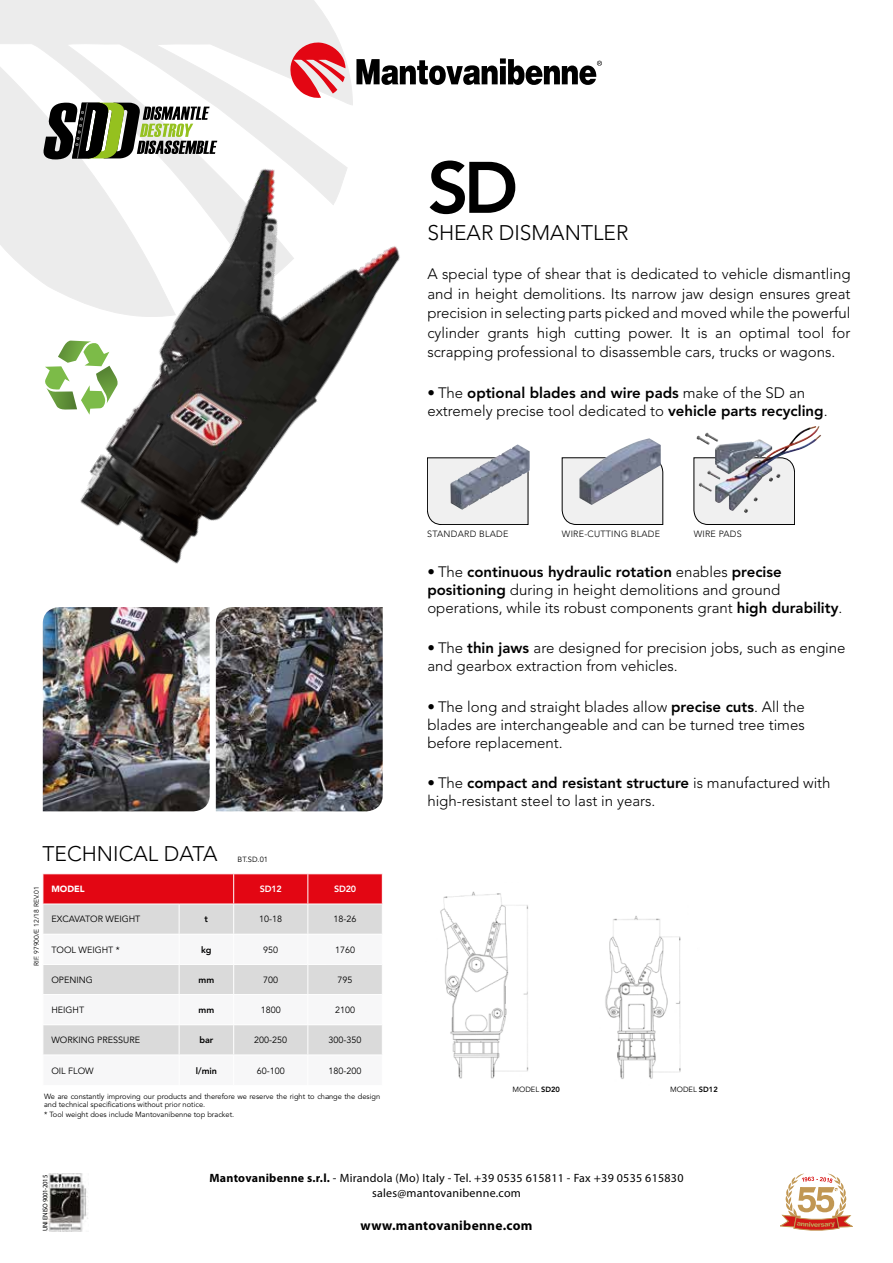
<style>
.page{position:relative;width:893px;height:1263px;background:#fff}
.page>*{position:absolute;margin:0;border:0;box-sizing:border-box;transform-origin:0 0}
.t1{font:800 72px "Avenir LT Std";color:#000}
.t2{font:300 21px "Avenir LT Std";color:#000}
.t3{font:300 15px/18px "Avenir LT Std";color:#000}
.t4{font:700 13.5px "Myriad Pro";letter-spacing:.02em;color:#000}
.t5{font:12px/15px "Myriad Pro";letter-spacing:.02em;color:#000;text-align:center}
.t6{font:9px "Avenir LT Std";color:#000}
.t7{font:300 9px "Avenir LT Std";letter-spacing:.025em;color:#000}
.t8{font:800 9px "Avenir LT Std";color:#000}
.t9{font:800 9px "Avenir LT Std";letter-spacing:-.02em;color:#fff}
.t10{font:900 9px "Avenir LT Std";color:#fff}
.t11{font:7.5px/8.2px "Avenir LT Std";color:#000}
.t12{font:6.75px "Avenir LT Std";color:#000}
.t13{font:6.75px "Myriad Pro";letter-spacing:-.045em;color:#000}
.s1{font-weight:800}
.s2{font-weight:700}
</style>
<div class="page">
<svg style="left:0;top:0;width:353px;height:115px"></svg>
<svg style="left:289px;top:41px;width:56px;height:58px;background:#e97f85"></svg>
<svg style="left:356px;top:58px;width:246px;height:27px"></svg>
<svg style="left:781px;top:1174px;width:72px;height:57px"></svg>
<img style="left:46px;top:1173px;width:42px;height:58px">
<img style="left:43px;top:634px;width:167px;height:177px">
<img style="left:216px;top:634px;width:167px;height:177px">
<svg style="left:43px;top:103px;width:174px;height:12px"></svg>
<img style="left:0;top:115px;width:400px;height:519px">
<svg style="left:44px;top:874px;width:338px;height:30px;background:#e30d19"></svg>
<div style="left:44px;top:905px;width:338px;height:29px;background:#dadada"></div>
<svg style="left:44px;top:965px;width:338px;height:89px;fill:#dadada"></svg>
<hr style="left:233px;top:874px;width:1px;height:30px;background:#fff">
<hr style="left:307px;top:874px;width:1px;height:30px;background:#fff">
<hr style="left:179px;top:904px;width:1px;height:30px;background:#fff">
<hr style="left:233px;top:904px;width:1px;height:30px;background:#fff">
<hr style="left:307px;top:904px;width:1px;height:30px;background:#fff">
<hr style="left:43px;top:994px;width:136px;height:1px;background:#fff">
<hr style="left:43px;top:1024px;width:136px;height:1px;background:#fff">
<svg style="left:43px;top:965px;width:1px;height:89px"></svg>
<hr style="left:179px;top:994px;width:55px;height:1px;background:#fff">
<hr style="left:179px;top:1024px;width:55px;height:1px;background:#fff">
<svg style="left:179px;top:965px;width:1px;height:89px"></svg>
<hr style="left:234px;top:994px;width:74px;height:1px;background:#fff">
<hr style="left:234px;top:1024px;width:74px;height:1px;background:#fff">
<svg style="left:233px;top:965px;width:1px;height:89px"></svg>
<hr style="left:308px;top:994px;width:75px;height:1px;background:#fff">
<hr style="left:308px;top:1024px;width:75px;height:1px;background:#fff">
<svg style="left:307px;top:965px;width:1px;height:89px"></svg>
<img style="left:440px;top:891px;width:89px;height:188px">
<img style="left:605px;top:916px;width:76px;height:163px">
<svg style="left:693px;top:457px;width:102px;height:68px"></svg>
<img style="left:696px;top:426px;width:125px;height:85px">
<svg style="left:427px;top:457px;width:101px;height:68px"></svg>
<img style="left:450px;top:444px;width:80px;height:66px">
<svg style="left:562px;top:457px;width:101px;height:68px"></svg>
<img style="left:579px;top:438px;width:82px;height:67px">
<h1 class="t1" style="left:427px;top:145px;width:92px">SD</h1>
<h2 class="t2" style="left:427px;top:220px;width:203px">SHEAR DISMANTLER</h2>
<p class="t3" style="left:427px;top:264px;width:425px;line-height:19.5px;text-align:justify">A special type of shear that is dedicated to vehicle dismantling and in height demolitions. Its narrow jaw design ensures great precision in selecting parts picked and moved while the powerful cylinder grants high cutting power. It is an optimal tool for scrapping professional to disassemble cars, trucks or wagons.</p>
<p class="t3" style="left:427px;top:383px;width:402px">• The <span class="s1">optional blades and wire pads</span> make of the SD an extremely precise tool dedicated to <span class="s1">vehicle parts recycling</span>.</p>
<p class="t7" style="left:427px;top:528px;width:83px">STANDARD BLADE</p>
<p class="t7" style="left:562px;top:528px;width:100px">WIRE-CUTTING BLADE</p>
<p class="t7" style="left:694px;top:528px;width:49px">WIRE PADS</p>
<h2 class="t2" style="left:43px;top:841px;width:176px">TECHNICAL DATA</h2>
<p class="t11" style="left:238px;top:855px;width:32px">BT.SD.01</p>
<p class="t12" style="left:33px;top:966px;width:81px;rotate:-90deg">RIF. 97900/E 12/18 REV.01</p>
<p class="t10" style="left:51px;top:884px;width:35px">MODEL</p>
<p class="t9" style="left:260px;top:884px;width:24px">SD12</p>
<p class="t9" style="left:334px;top:884px;width:24px">SD20</p>
<p class="t6" style="left:51px;top:914px;width:91px">EXCAVATOR WEIGHT</p>
<p class="t8" style="left:205px;top:914px;width:5px">t</p>
<p class="t6" style="left:259px;top:914px;width:25px">10-18</p>
<p class="t6" style="left:334px;top:914px;width:25px">18-26</p>
<p class="t6" style="left:51px;top:944px;width:70px">TOOL WEIGHT *</p>
<p class="t8" style="left:201px;top:944px;width:12px">kg</p>
<p class="t6" style="left:263px;top:944px;width:17px">950</p>
<p class="t6" style="left:335px;top:944px;width:22px">1760</p>
<p class="t6" style="left:51px;top:974px;width:43px">OPENING</p>
<p class="t8" style="left:199px;top:974px;width:17px">mm</p>
<p class="t6" style="left:263px;top:974px;width:17px">700</p>
<p class="t6" style="left:338px;top:974px;width:17px">795</p>
<p class="t6" style="left:51px;top:1005px;width:34px">HEIGHT</p>
<p class="t8" style="left:199px;top:1004px;width:17px">mm</p>
<p class="t6" style="left:261px;top:1005px;width:22px">1800</p>
<p class="t6" style="left:335px;top:1005px;width:22px">2100</p>
<p class="t6" style="left:51px;top:1035px;width:90px">WORKING PRESSURE</p>
<p class="t8" style="left:199px;top:1035px;width:16px">bar</p>
<p class="t6" style="left:254px;top:1035px;width:35px">200-250</p>
<p class="t6" style="left:329px;top:1035px;width:35px">300-350</p>
<p class="t6" style="left:51px;top:1065px;width:44px">OIL FLOW</p>
<p class="t8" style="left:196px;top:1065px;width:23px">l/min</p>
<p class="t6" style="left:257px;top:1065px;width:30px">60-100</p>
<p class="t6" style="left:329px;top:1065px;width:35px">180-200</p>
<p class="t11" style="left:44px;top:1092px;width:338px">We are constantly improving our products and therefore we reserve the right to change the design and technical specifications without prior notice.</p>
<p class="t11" style="left:44px;top:1110px;width:192px">* Tool weight does include Mantovanibenne top bracket.</p>
<p class="t3" style="left:427px;top:563px;width:416px">• The <span class="s1">continuous hydraulic rotation</span> enables <span class="s1">precise positioning</span> during in height demolitions and ground operations, while its robust components grant <span class="s1">high durability</span>.</p>
<p class="t3" style="left:427px;top:639px;width:420px">• The <span class="s1">thin jaws</span> are designed for precision jobs, such as engine and gearbox extraction from vehicles.</p>
<p class="t3" style="left:427px;top:697px;width:379px;text-align:justify">• The long and straight blades allow <span class="s1">precise cuts</span>. All the blades are interchangeable and can be turned tree times before replacement.</p>
<p class="t3" style="left:427px;top:774px;width:405px">• The <span class="s1">compact and resistant structure</span> is manufactured with high-resistant steel to last in years.</p>
<p class="t11" style="left:512px;top:1085px;width:49px">MODEL <span class="s1">SD20</span></p>
<p class="t11" style="left:670px;top:1085px;width:49px">MODEL <span class="s1">SD12</span></p>
<p class="t13" style="left:41px;top:1231px;width:58px;rotate:-90deg">UNI EN ISO 9001-2015</p>
<p class="t5" style="left:209px;top:1170px;width:475px"><span class="s2">Mantovanibenne s.r.l.</span> - Mirandola (Mo) Italy - Tel. +39 0535 615811 - Fax +39 0535 615830 sales@mantovanibenne.com</p>
<p class="t4" style="left:361px;top:1216px;width:173px">www.mantovanibenne.com</p>
</div>
